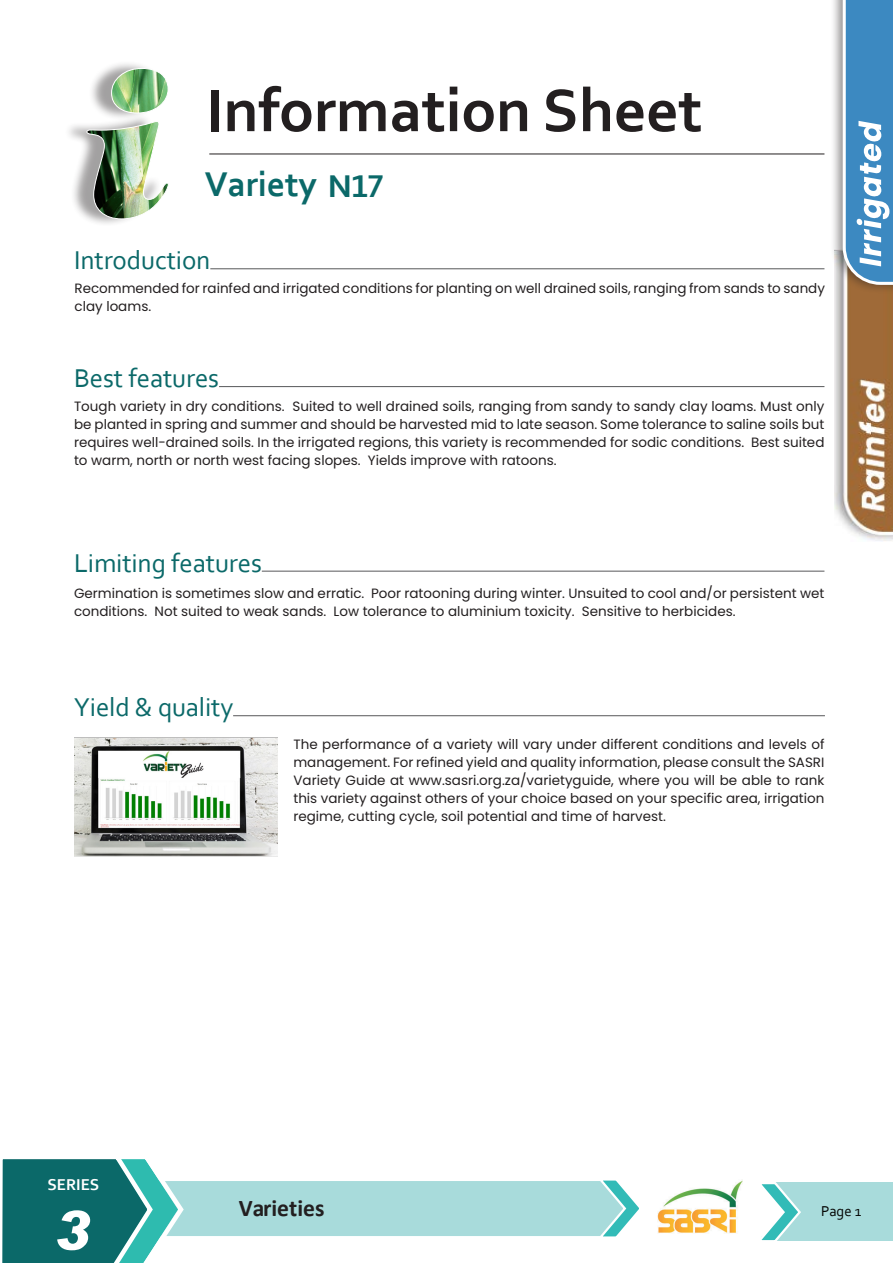
<style>
.page{position:relative;width:893px;height:1263px;background:#fff}
.page>*{position:absolute;margin:0;border:0;box-sizing:border-box;transform-origin:0 0}
.t1{font:700 63px "Corbel";color:#231f20}
.t2{font:italic 900 54px "Arial";color:#fff}
.t3{font:700 36px "Corbel";letter-spacing:-.005em;color:#0b6969}
.t4{font:27px "Corbel";letter-spacing:-.005em;color:#0b6969}
.t5{font:700 24px "Calibri";color:#231f20}
.t6{font:700 16.5px "Corbel";color:#fff}
.t7{font:15px "Corbel";color:#040503}
.t8{font:13.5px/18px "Poppins";color:#231f20}
.s1{font-size:33px}
</style>
<div class="page">
<img style="left:835px;top:294px;width:58px;height:247px">
<div style="left:829px;top:0;width:64px;height:294px;background:#231f20;opacity:.5"></div>
<svg style="left:841px;top:0;width:52px;height:286px;background:#639ec8"></svg>
<img style="left:657px;top:1180px;width:86px;height:53px">
<div style="left:761px;top:1182px;width:132px;height:59px;background:#a8dbdb"></div>
<svg style="left:2px;top:1159px;width:637px;height:104px"></svg>
<svg style="left:761px;top:1182px;width:40px;height:59px"></svg>
<hr style="left:209px;top:154px;width:615px;height:1px;background:#231f20">
<div style="left:64px;top:60px;width:98px;height:167px;background:#231f20;opacity:.42"></div>
<img style="left:86px;top:68px;width:83px;height:152px">
<hr style="left:210px;top:268px;width:614px;height:1px;background:#57585a">
<hr style="left:219px;top:386px;width:605px;height:1px;background:#57585a">
<hr style="left:262px;top:571px;width:562px;height:1px;background:#57585a">
<hr style="left:233px;top:715px;width:592px;height:1px;background:#57585a">
<img style="left:74px;top:738px;width:204px;height:118px">
<p class="t1" style="left:206px;top:71px;width:498px">Information Sheet</p>
<p class="t3" style="left:205px;top:162px;width:181px">Variety <span class="s1">N17</span></p>
<p class="t4" style="left:74px;top:243px;width:138px">Introduction</p>
<p class="t8" style="left:74px;top:279px;width:752px">Recommended for rainfed and irrigated conditions for planting on well drained soils, ranging from sands to sandy clay loams.</p>
<p class="t4" style="left:74px;top:361px;width:147px">Best features</p>
<p class="t8" style="left:74px;top:397px;width:752px;text-align:justify">Tough variety in dry conditions. Suited to well drained soils, ranging from sandy to sandy clay loams. Must only be planted in spring and summer and should be harvested mid to late season. Some tolerance to saline soils but requires well-drained soils. In the irrigated regions, this variety is recommended for sodic conditions. Best suited to warm, north or north west facing slopes. Yields improve with ratoons.</p>
<p class="t4" style="left:74px;top:546px;width:189px">Limiting features</p>
<p class="t8" style="left:74px;top:584px;width:752px">Germination is sometimes slow and erratic. Poor ratooning during winter. Unsuited to cool and/or persistent wet conditions. Not suited to weak sands. Low tolerance to aluminium toxicity. Sensitive to herbicides.</p>
<p class="t4" style="left:74px;top:690px;width:161px">Yield &amp; quality</p>
<p class="t8" style="left:293px;top:736px;width:533px;text-align:justify">The performance of a variety will vary under different conditions and levels of management. For refined yield and quality information, please consult the SASRI Variety Guide at www.sasri.org.za/varietyguide, where you will be able to rank this variety against others of your choice based on your specific area, irrigation regime, cutting cycle, soil potential and time of harvest.</p>
<p class="t6" style="left:48px;top:1174px;width:53px">SERIES</p>
<h2 class="t2" style="left:54px;top:1197px;width:37px">3</h2>
<h3 class="t5" style="left:239px;top:1191px;width:87px">Variet ies</h3>
<p class="t7" style="left:821px;top:1202px;width:42px">Page 1</p>
</div>
